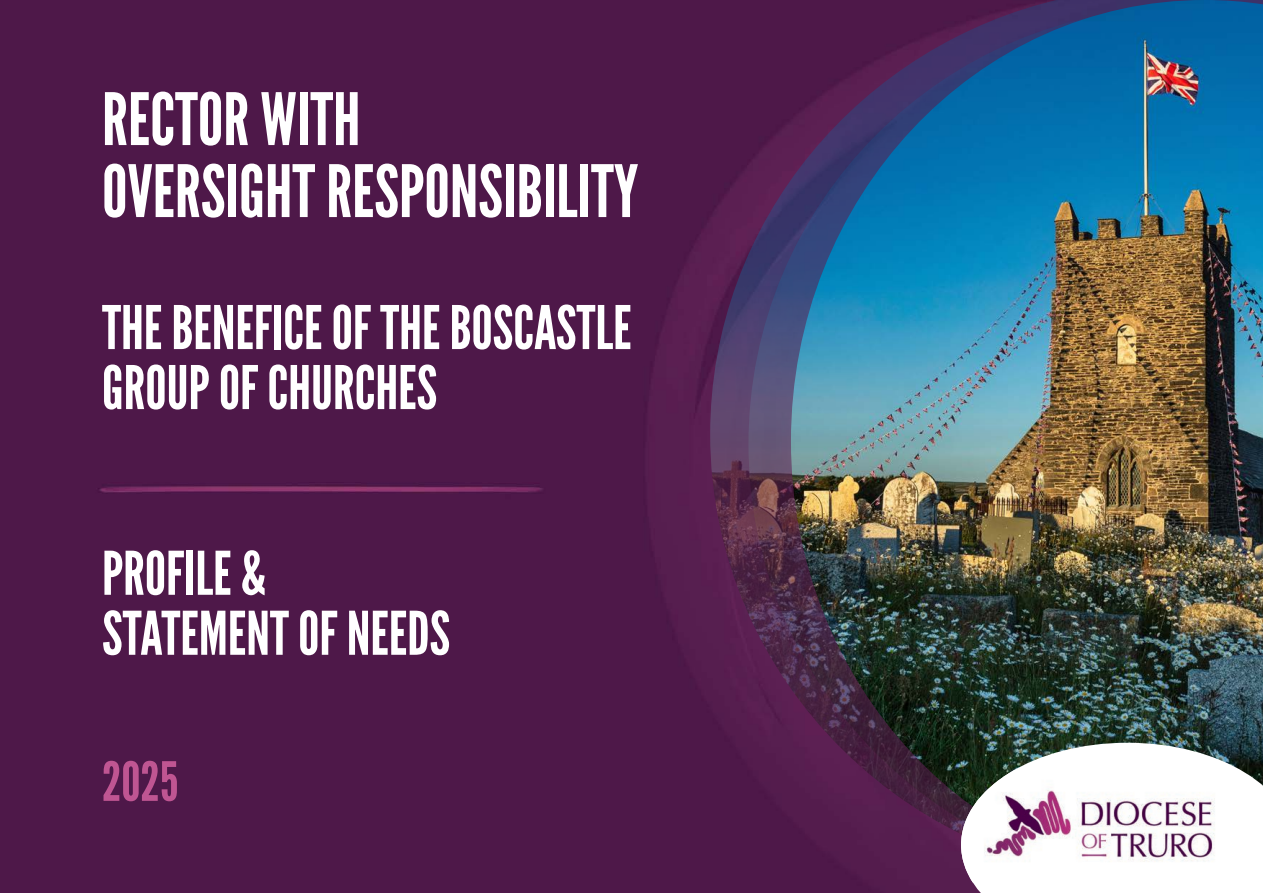
<style>
.page{position:relative;width:1263px;height:893px;background:#fff}
.page>*{position:absolute;margin:0;border:0;box-sizing:border-box;transform-origin:0 0}
.t1{font:72px "League Gothic";color:#fff}
.Cover_Title{font:60px/60px "League Gothic";color:#fff}
.t2{font:54px "League Gothic";color:#bf5592}
</style>
<div class="page">
<div style="left:0;top:0;width:961px;height:893px;background:#4e1849"></div>
<img style="left:710px;top:0;width:81px;height:881px">
<img style="left:748px;top:7px;width:43px;height:874px">
<img style="left:791px;top:0;width:472px;height:882px">
<svg style="left:961px;top:743px;width:302px;height:150px"></svg>
<img style="left:961px;top:770px;width:276px;height:112px">
<p class="t1" style="left:102px;top:77px;width:260px">RECTOR WITH</p>
<p class="t1" style="left:102px;top:149px;width:538px">OVERSIGHT RESPONSIBILITY</p>
<p class="Cover_Title" style="left:102px;top:298px;width:531px">THE BENEFICE OF THE BOSCASTLE<br>GROUP OF CHURCHES</p>
<p class="Cover_Title" style="left:102px;top:544px;width:165px">PROFILE &amp;</p>
<p class="Cover_Title" style="left:102px;top:604px;width:350px">STATEMENT OF NEEDS</p>
<p class="t2" style="left:102px;top:749px;width:78px">2025</p>
</div>
